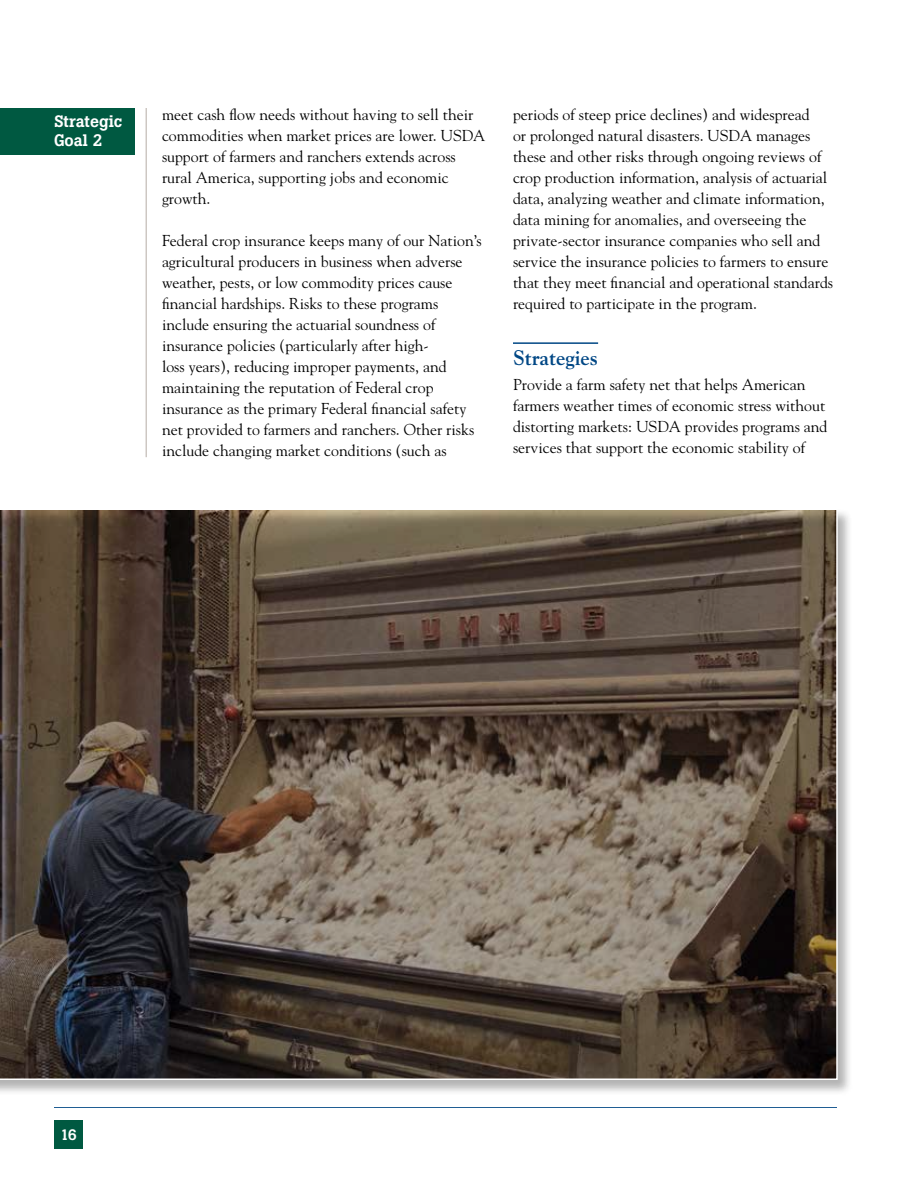
<style>
.page{position:relative;width:918px;height:1188px;background:#fff}
.page>*{position:absolute;margin:0;border:0;box-sizing:border-box;transform-origin:0 0}
.t1{font:700 21px "Goudy";color:#004785}
.t2{font:500 16.5px/19.5px "Boton";color:#fff}
.t3{font:15.75px/21px "Goudy";color:#000}
.t4{font:500 15px "Boton";color:#fff}
</style>
<div class="page">
<div style="left:54px;top:1120px;width:29px;height:29px;background:#005941"></div>
<hr style="left:54px;top:1107px;width:783px;height:1px;background:#004785">
<hr style="left:513px;top:342px;width:85px;height:2px;background:#004785">
<hr style="left:146px;top:108px;width:1px;height:349px;background:#b5ada5">
<div style="left:0;top:108px;width:135px;height:46px;background:#005941"></div>
<div style="left:0;top:508px;width:853px;height:588px;background:#000;opacity:.3"></div>
<svg style="left:0;top:508px;width:838px;height:572px;background:#5a4d43"></svg>
<p class="t2" style="left:54px;top:112px;width:70px">Strategic<br>Goal 2</p>
<p class="t3" style="left:162px;top:104px;width:325px">meet cash fow needs without having to sell their commodities when market prices are lower. USDA support of farmers and ranchers extends across rural America, supporting jobs and economic growth.</p>
<p class="t3" style="left:162px;top:230px;width:321px">Federal crop insurance keeps many of our Nation’s agricultural producers in business when adverse weather, pests, or low commodity prices cause fnancial hardships. Risks to these programs include ensuring the actuarial soundness of insurance policies (particularly after high-<br>loss years), reducing improper payments, and maintaining the reputation of Federal crop insurance as the primary Federal fnancial safety net provided to farmers and ranchers. Other risks include changing market conditions (such as</p>
<p class="t3" style="left:513px;top:104px;width:322px">periods of steep price declines) and widespread<br>or prolonged natural disasters. USDA manages these and other risks through ongoing reviews of crop production information, analysis of actuarial data, analyzing weather and climate information, data mining for anomalies, and overseeing the private-sector insurance companies who sell and service the insurance policies to farmers to ensure that they meet fnancial and operational standards required to participate in the program.</p>
<h3 class="t1" style="left:513px;top:345px;width:87px">Strategies</h3>
<p class="t3" style="left:513px;top:374px;width:316px">Provide a farm safety net that helps American farmers weather times of economic stress without distorting markets: USDA provides programs and services that support the economic stability of</p>
<p class="t4" style="left:60px;top:1126px;width:18px">16</p>
</div>
